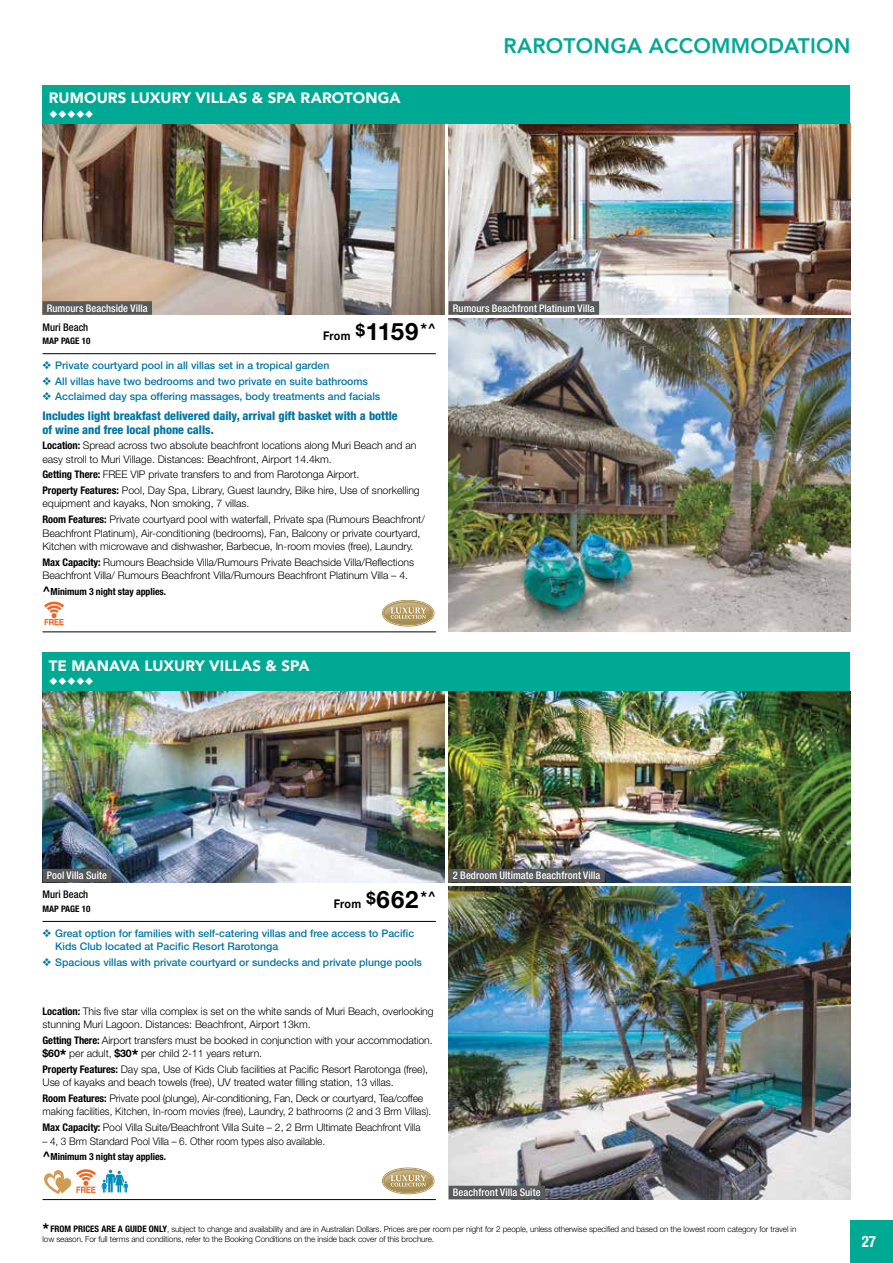
<style>
.page{position:relative;width:893px;height:1263px;background:#fff}
.page>*{position:absolute;margin:0;border:0;box-sizing:border-box;transform-origin:0 0}
.t1{font:800 21px "Avenir";letter-spacing:.01em;color:#00a994}
.t2{font:700 condensed 15.75px "Helvetica Neue LT Std";color:#fff;scale:.95 1}
.t3{font:900 15px "Avenir";letter-spacing:.005em;color:#fff}
.t4{font:800 condensed 12px/13.5px "Helvetica Neue LT Std";color:#0076a3}
.t5{font:700 12px "Helvetica Neue LT Std";letter-spacing:.02em;color:#000;scale:.9 1}
.t6{font:300 10.5px/13.5px "Helvetica Neue LT Std";letter-spacing:-.005em;color:#000}
.t7{font:500 10.5px/13.5px "Helvetica Neue LT Std";color:#0076a3}
.t8{font:500 condensed 10.5px "Helvetica Neue LT Std";letter-spacing:.005em;color:#fff}
.t9{font:300 10.5px "Helvetica Neue LT Std";letter-spacing:-.005em;color:#000;scale:.95 1}
.t10{font:500 condensed 10.5px "Helvetica Neue LT Std";color:#000}
.t11{font:700 condensed 9.75px "Helvetica Neue LT Std";letter-spacing:-.005em;color:#000}
.t12{font:700 condensed 9px "Helvetica Neue LT Std";color:#000}
.t13{font:300 8.25px/9.9px "Helvetica Neue LT Std";letter-spacing:-.01em;color:#000}
.s1{font-weight:700;font-stretch:condensed}
.s2{font-stretch:normal;font-size:13.5px}
.s3{font-size:24px}
.s4{font-weight:700}
.s5{font-weight:700;font-size:16.5px}
.s6{font-weight:700;font-stretch:condensed;font-size:9px}
</style>
<div class="page">
<div style="left:850px;top:1220px;width:43px;height:43px;background:#00a994"></div>
<img style="left:43px;top:123px;width:401px;height:192px">
<div style="left:43px;top:301px;width:109px;height:14px;background:#58595b"></div>
<hr style="left:43px;top:353px;width:393px;height:1px;background:#000">
<hr style="left:43px;top:631px;width:393px;height:1px;background:#000">
<svg style="left:44px;top:602px;width:20px;height:23px"></svg>
<div style="left:382px;top:600px;width:52px;height:26px;border:1px solid #b2975a;border-radius:50%"></div>
<svg style="left:383px;top:601px;width:50px;height:24px"></svg>
<img style="left:449px;top:123px;width:401px;height:192px">
<img style="left:449px;top:319px;width:401px;height:312px">
<div style="left:43px;top:85px;width:807px;height:38px;background:#00a994"></div>
<div style="left:449px;top:301px;width:150px;height:14px;background:#58595b"></div>
<img style="left:43px;top:691px;width:401px;height:191px">
<div style="left:43px;top:869px;width:68px;height:13px;background:#58595b"></div>
<hr style="left:43px;top:921px;width:393px;height:1px;background:#000">
<hr style="left:43px;top:1199px;width:393px;height:1px;background:#000">
<svg style="left:44px;top:1169px;width:84px;height:25px"></svg>
<div style="left:382px;top:1168px;width:52px;height:26px;border:1px solid #b2975a;border-radius:50%"></div>
<svg style="left:383px;top:1169px;width:50px;height:24px"></svg>
<img style="left:449px;top:691px;width:401px;height:191px">
<img style="left:449px;top:887px;width:401px;height:312px">
<div style="left:43px;top:653px;width:807px;height:38px;background:#00a994"></div>
<div style="left:449px;top:869px;width:156px;height:13px;background:#58595b"></div>
<div style="left:449px;top:1186px;width:96px;height:13px;background:#58595b"></div>
<h3 class="t3" style="left:49px;top:85px;width:353px">RUMOURS LUXURY VILLAS &amp; SPA RAROTONGA</h3>
<h1 class="t1" style="left:504px;top:29px;width:348px">RAROTONGA ACCOMMODATION</h1>
<p class="t8" style="left:47px;top:302px;width:102px">Rumours Beachside Villa</p>
<p class="t10" style="left:43px;top:321px;width:47px">Muri Beach</p>
<p class="t12" style="left:43px;top:335px;width:49px">MAP PAGE 10</p>
<p class="t7" style="left:43px;top:358px;width:288px">❖ Private courtyard pool in all villas set in a tropical garden</p>
<p class="t7" style="left:43px;top:374px;width:327px">❖ All villas have two bedrooms and two private en suite bathrooms</p>
<p class="t7" style="left:43px;top:390px;width:339px">❖ Acclaimed day spa offering massages, body treatments and facials</p>
<p class="t4" style="left:43px;top:409px;width:357px">Includes light breakfast delivered daily, arrival gift basket with a bottle of wine and free local phone calls.</p>
<p class="t6" style="left:43px;top:438px;width:375px"><span class="s1">Location:</span> Spread across two absolute beachfront locations along Muri Beach and an easy stroll to Muri Village. Distances: Beachfront, Airport 14.4km.</p>
<p class="t6" style="left:43px;top:467px;width:379px;line-height:15.6px"><span class="s1">Getting There:</span> FREE VIP private transfers to and from Rarotonga Airport.<br><span class="s1">Property Features:</span> Pool, Day Spa, Library, Guest laundry, Bike hire, Use of snorkelling</p>
<p class="t6" style="left:43px;top:496px;width:384px;line-height:15.6px">equipment and kayaks, Non smoking, 7 villas.<br><span class="s1">Room Features:</span> Private courtyard pool with waterfall, Private spa (Rumours Beachfront/</p>
<p class="t6" style="left:43px;top:526px;width:379px">Beachfront Platinum), Air-conditioning (bedrooms), Fan, Balcony or private courtyard,<br>Kitchen with microwave and dishwasher, Barbecue, In-room movies (free), Laundry.</p>
<p class="t6" style="left:43px;top:555px;width:373px"><span class="s1">Max Capacity:</span> Rumours Beachside Villa/Rumours Private Beachside Villa/Reflections<br>Beachfront Villa/ Rumours Beachfront Villa/Rumours Beachfront Platinum Villa – 4.</p>
<p class="t11" style="left:43px;top:585px;width:125px"><span class="s2">^</span>Minimum 3 night stay applies.</p>
<p class="t5" style="left:323px;top:329px;width:127px">From <sup>$</sup><span class="s3">1159</span><sup>*</sup><sup>^</sup></p>
<p class="t8" style="left:453px;top:302px;width:143px">Rumours Beachfront Platinum Villa</p>
<h3 class="t3" style="left:49px;top:653px;width:262px">TE MANAVA LUXURY VILLAS &amp; SPA</h3>
<p class="t8" style="left:47px;top:869px;width:62px">Pool Villa Suite</p>
<p class="t10" style="left:43px;top:888px;width:47px">Muri Beach</p>
<p class="t12" style="left:43px;top:903px;width:49px">MAP PAGE 10</p>
<p class="t7" style="left:55px;top:926px;width:360px;text-indent:-13px">❖ Great option for families with self-catering villas and free access to Pacific<br>Kids Club located at Pacific Resort Rarotonga</p>
<p class="t7" style="left:43px;top:955px;width:381px">❖ Spacious villas with private courtyard or sundecks and private plunge pools</p>
<p class="t6" style="left:43px;top:1004px;width:393px"><span class="s1">Location:</span> This five star villa complex is set on the white sands of Muri Beach, overlooking stunning Muri Lagoon. Distances: Beachfront, Airport 13km.</p>
<p class="t6" style="left:43px;top:1033px;width:392px"><span class="s1">Getting There:</span> Airport transfers must be booked in conjunction with your accommodation. <span class="s4">$60</span><span class="s5">*</span> per adult, <span class="s4">$30</span><span class="s5">*</span> per child 2-11 years return.</p>
<p class="t6" style="left:43px;top:1062px;width:387px"><span class="s1">Property Features:</span> Day spa, Use of Kids Club facilities at Pacific Resort Rarotonga (free),<br>Use of kayaks and beach towels (free), UV treated water filling station, 13 villas.</p>
<p class="t6" style="left:43px;top:1091px;width:390px"><span class="s1">Room Features:</span> Private pool (plunge), Air-conditioning, Fan, Deck or courtyard, Tea/coffee making facilities, Kitchen, In-room movies (free), Laundry, 2 bathrooms (2 and 3 Brm Villas).</p>
<p class="t6" style="left:43px;top:1120px;width:379px"><span class="s1">Max Capacity:</span> Pool Villa Suite/Beachfront Villa Suite – 2, 2 Brm Ultimate Beachfront Villa</p>
<p class="t9" style="left:43px;top:1134px;width:299px">– 4, 3 Brm Standard Pool Villa – 6. Other room types also available.</p>
<p class="t11" style="left:43px;top:1151px;width:125px"><span class="s2">^</span>Minimum 3 night stay applies.</p>
<p class="t5" style="left:334px;top:896px;width:115px">From <sup>$</sup><span class="s3">662</span> <sup>*</sup><sup>^</sup></p>
<p class="t8" style="left:453px;top:869px;width:149px">2 Bedroom Ultimate Beachfront Villa</p>
<p class="t8" style="left:453px;top:1186px;width:89px">Beachfront Villa Suite</p>
<p class="t13" style="left:43px;top:1224px;width:755px"><span class="s5">*</span> <span class="s6">FROM PRICES ARE A GUIDE ONLY</span>, subject to change and availability and are in Australian Dollars. Prices are per room per night for 2 people, unless otherwise specified and based on the lowest room category for travel in low season. For full terms and conditions, refer to the Booking Conditions on the inside back cover of this brochure.</p>
<h2 class="t2" style="left:862px;top:1232px;width:16px">27</h2>
</div>
